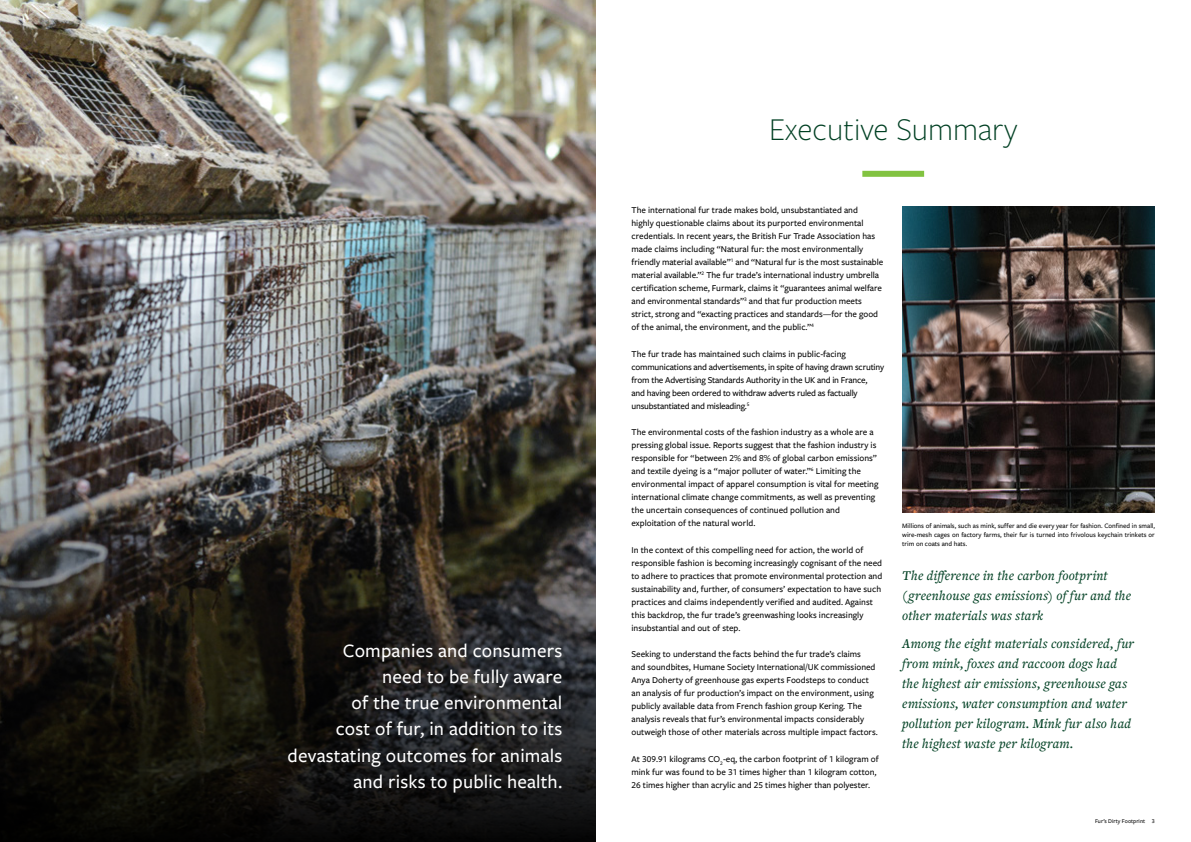
<style>
.page{position:relative;width:1191px;height:842px;background:#fff}
.page>*{position:absolute;margin:0;border:0;box-sizing:border-box;transform-origin:0 0}
.t1{font:300 33px "Freight Sans Pro";color:#004023}
.t2{font:500 19.7px/26.3px "Freight Sans Pro";letter-spacing:.01em;color:#fff;text-align:right}
.t3{font:italic 500 14px/20px "Freight Text Pro";letter-spacing:.01em;color:#004023}
.t4{font:500 9.3px/13px "Freight Sans Pro";color:#000}
.t5{font:500 9.3px/13px "Freight Sans Pro";letter-spacing:-.02em;color:#000}
.t6{font:500 7px/8.8px "Freight Sans Pro";color:#000;text-align:justify}
.t7{font:500 6px "Freight Sans Pro";color:#000}
</style>
<div class="page">
<img style="left:0;top:0;width:595px;height:437px">
<div style="left:862px;top:171px;width:62px;height:6px;background:#82c341"></div>
<img style="left:902px;top:207px;width:253px;height:306px">
<svg style="left:0;top:437px;width:595px;height:405px;background:#272521"></svg>
<h2 class="t2" style="left:287px;top:636px;width:276px">Companies and consumers<br>need to be fully aware<br>of the true environmental<br>cost of fur, in addition to its devastating outcomes for animals and risks to public health.</h2>
<h1 class="t1" style="left:769px;top:108px;width:250px">Executive Summary</h1>
<p class="t4" style="left:631px;top:203px;width:253px">The international fur trade makes bold, unsubstantiated and<br>highly questionable claims about its purported environmental credentials. In recent years, the British Fur Trade Association has made claims including “Natural fur: the most environmentally friendly material available”<sup>1</sup> and “Natural fur is the most sustainable material available.”<sup>2</sup> The fur trade’s international industry umbrella certification scheme, Furmark, claims it “guarantees animal welfare and environmental standards”<sup>3</sup> and that fur production meets strict, strong and “exacting practices and standards—for the good of the animal, the environment, and the public.”<sup>4</sup></p>
<p class="t5" style="left:631px;top:347px;width:254px">The fur trade has maintained such claims in public-facing communications and advertisements, in spite of having drawn scrutiny from the Advertising Standards Authority in the UK and in France,<br>and having been ordered to withdraw adverts ruled as factually unsubstantiated and misleading.<sup>5</sup></p>
<p class="t4" style="left:631px;top:425px;width:248px">The environmental costs of the fashion industry as a whole are a pressing global issue. Reports suggest that the fashion industry is responsible for “between 2% and 8% of global carbon emissions” and textile dyeing is a “major polluter of water.”<sup>6</sup> Limiting the environmental impact of apparel consumption is vital for meeting international climate change commitments, as well as preventing the uncertain consequences of continued pollution and exploitation of the natural world.</p>
<p class="t4" style="left:631px;top:543px;width:252px">In the context of this compelling need for action, the world of responsible fashion is becoming increasingly cognisant of the need to adhere to practices that promote environmental protection and sustainability and, further, of consumers’ expectation to have such practices and claims independently verified and audited. Against this backdrop, the fur trade’s greenwashing looks increasingly insubstantial and out of step.</p>
<p class="t4" style="left:631px;top:647px;width:248px">Seeking to understand the facts behind the fur trade’s claims<br>and soundbites, Humane Society International/UK commissioned Anya Doherty of greenhouse gas experts Foodsteps to conduct an analysis of fur production’s impact on the environment, using publicly available data from French fashion group Kering. The analysis reveals that fur’s environmental impacts considerably outweigh those of other materials across multiple impact factors.</p>
<p class="t4" style="left:631px;top:752px;width:249px">At 309.91 kilograms CO<sub>2</sub>-eq, the carbon footprint of 1 kilogram of mink fur was found to be 31 times higher than 1 kilogram cotton,<br>26 times higher than acrylic and 25 times higher than polyester.</p>
<p class="t6" style="left:902px;top:521px;width:254px">Millions of animals, such as mink, suffer and die every year for fashion. Confined in small, wire-mesh cages on factory farms, their fur is turned into frivolous keychain trinkets or trim on coats and hats.</p>
<h3 class="t3" style="left:902px;top:565px;width:230px">The difference in the carbon footprint (greenhouse gas emissions) of fur and the other materials was stark</h3>
<h3 class="t3" style="left:902px;top:633px;width:233px">Among the eight materials considered, fur from mink, foxes and raccoon dogs had the highest air emissions, greenhouse gas emissions, water consumption and water pollution per kilogram. Mink fur also had the highest waste per kilogram.</h3>
<p class="t7" style="left:1095px;top:817px;width:61px">Fur’s Dirty Footprint 3</p>
</div>
